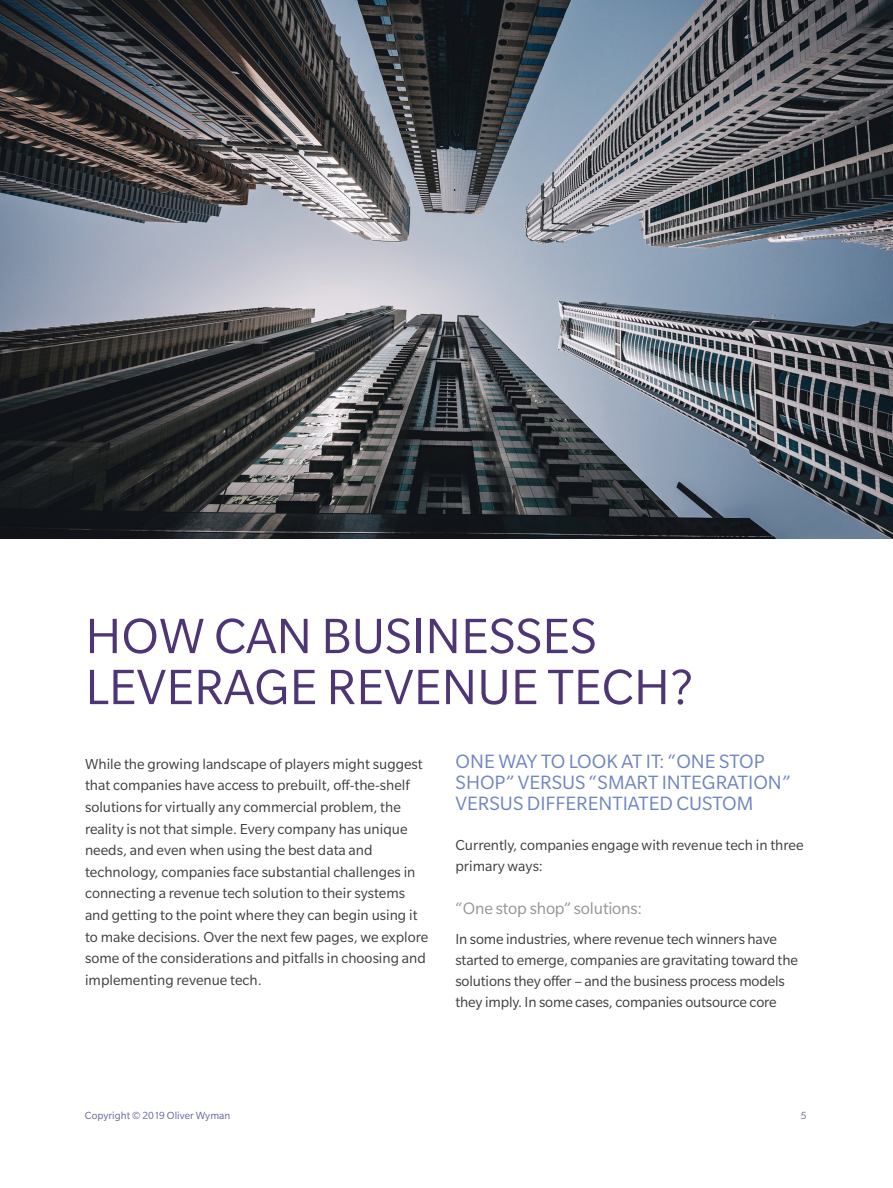
<style>
.page{position:relative;width:893px;height:1188px;background:#fff}
.page>*{position:absolute;margin:0;border:0;box-sizing:border-box;transform-origin:0 0}
.Heading1{font:54px/51px "Slate Pro";color:#4e3676}
.Heading3{font:21px/21px "Slate Pro";color:#6e84c1}
.Heading4{font:18px "Slate Pro";letter-spacing:-.01em;color:#939598}
.t1{font:15.75px/21.6px "Slate Pro";color:#3e3e3f}
.t2{font:11.25px "Slate Pro";color:#64649f}
</style>
<div class="page">
<img style="left:0;top:0;width:893px;height:539px">
<p class="Heading1" style="left:85px;top:610px;width:609px">HOW CAN BUSINESSES<br>LEVERAGE REVENUE TECH?</p>
<p class="t1" style="left:85px;top:753px;width:345px">While the growing landscape of players might suggest that companies have access to prebuilt, off-the-shelf solutions for virtually any commercial problem, the reality is not that simple. Every company has unique needs, and even when using the best data and technology, companies face substantial challenges in connecting a revenue tech solution to their systems and getting to the point where they can begin using it to make decisions. Over the next few pages, we explore some of the considerations and pitfalls in choosing and implementing revenue tech.</p>
<p class="Heading3" style="left:456px;top:751px;width:336px">ONE WAY TO LOOK AT IT: “ONE STOP<br>SHOP” VERSUS “SMART INTEGRATION”<br>VERSUS DIFFERENTIATED CUSTOM</p>
<p class="t1" style="left:455px;top:834px;width:349px">Currently, companies engage with revenue tech in three primary ways:</p>
<p class="Heading4" style="left:455px;top:899px;width:188px">“One stop shop” solutions:</p>
<p class="t1" style="left:455px;top:929px;width:344px;line-height:20.9px">In some industries, where revenue tech winners have started to emerge, companies are gravitating toward the solutions they offer – and the business process models they imply. In some cases, companies outsource core</p>
<p class="t2" style="left:85px;top:1110px;width:147px">Copyright © 2019 Oliver Wyman</p>
<p class="t2" style="left:801px;top:1110px;width:7px">5</p>
</div>
